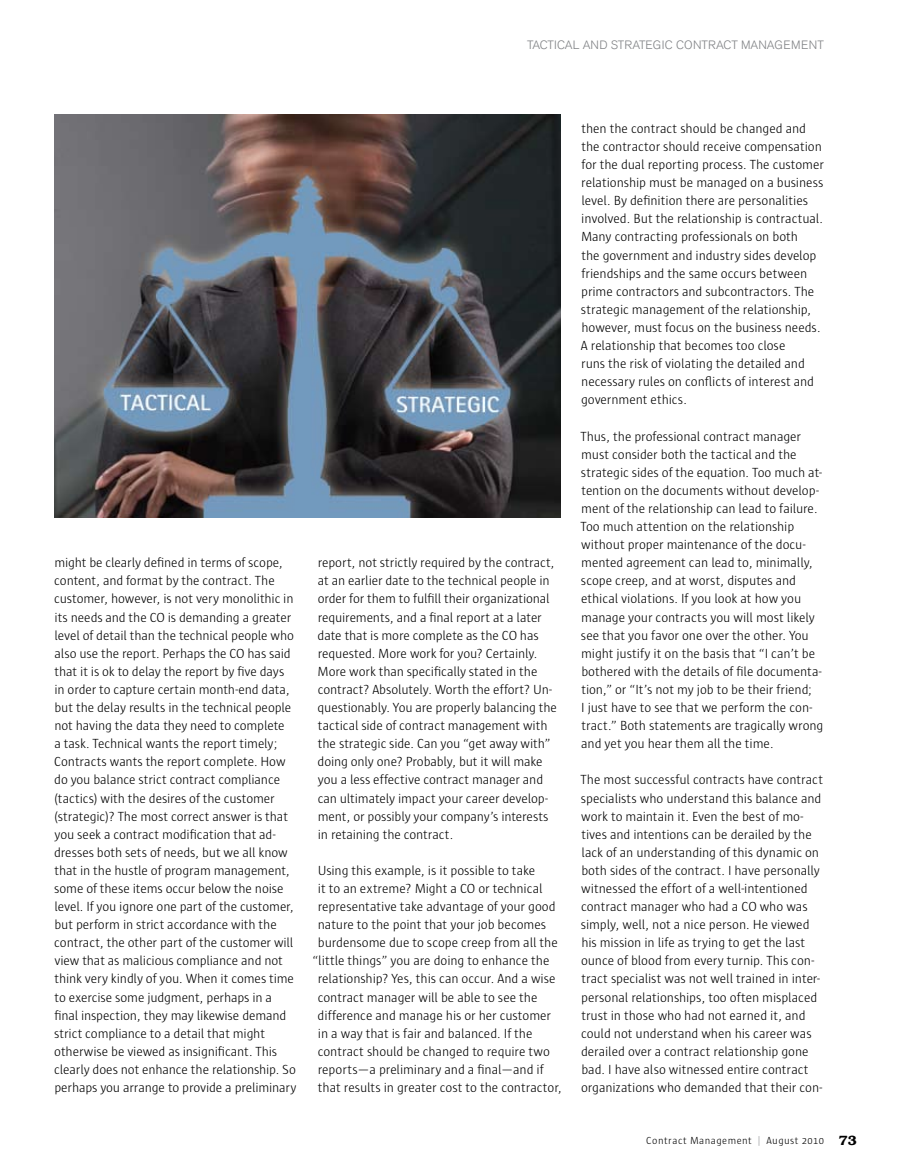
<style>
.page{position:relative;width:905px;height:1175px;background:#fff}
.page>*{position:absolute;margin:0;border:0;box-sizing:border-box;transform-origin:0 0}
.t1{font:300 13.5px/18.1px "Sun";letter-spacing:-.01em;color:#000}
.t2{font:300 12px "Akzidenz Grotesk BE";color:#808285}
.t3{font:300 10.5px "Sun";letter-spacing:.04em;color:#000}
.s1{color:#939598}
.s2{font-family:"Bookman";font-weight:600;font-size:13.5px}
</style>
<div class="page">
<img style="left:54px;top:115px;width:506px;height:403px">
<p class="t2" style="left:527px;top:39px;width:298px">TACTICAL AND STRATEGIC CONTRACT MANAGEMENT</p>
<p class="t1" style="left:54px;top:553px;width:244px">might be clearly defined in terms of scope, content, and format by the contract. The customer, however, is not very monolithic in its needs and the CO is demanding a greater level of detail than the technical people who also use the report. Perhaps the CO has said that it is ok to delay the report by five days in order to capture certain month-end data, but the delay results in the technical people not having the data they need to complete<br>a task. Technical wants the report timely; Contracts wants the report complete. How do you balance strict contract compliance (tactics) with the desires of the customer (strategic)? The most correct answer is that you seek a contract modification that ad&shy;dresses both sets of needs, but we all know that in the hustle of program management, some of these items occur below the noise level. If you ignore one part of the customer, but perform in strict accordance with the contract, the other part of the customer will view that as malicious compliance and not think very kindly of you. When it comes time to exercise some judgment, perhaps in a final inspection, they may likewise demand strict compliance to a detail that might otherwise be viewed as insignificant. This clearly does not enhance the relationship. So perhaps you arrange to provide a preliminary</p>
<p class="t1" style="left:317px;top:553px;width:241px">report, not strictly required by the contract, at an earlier date to the technical people in order for them to fulfill their organizational requirements, and a final report at a later date that is more complete as the CO has requested. More work for you? Certainly.<br>More work than specifically stated in the contract? Absolutely. Worth the effort? Un&shy;questionably. You are properly balancing the tactical side of contract management with the strategic side. Can you “get away with” doing only one? Probably, but it will make you a less effective contract manager and can ultimately impact your career develop&shy;ment, or possibly your company’s interests in retaining the contract.</p>
<p class="t1" style="left:318px;top:861px;width:219px">Using this example, is it possible to take</p>
<p class="t1" style="left:318px;top:879px;width:226px">it to an extreme? Might a CO or technical</p>
<p class="t1" style="left:318px;top:897px;width:239px">representative take advantage of your good</p>
<p class="t1" style="left:318px;top:915px;width:230px">nature to the point that your job becomes</p>
<p class="t1" style="left:318px;top:933px;width:241px">burdensome due to scope creep from all the</p>
<p class="t1" style="left:312px;top:951px;width:238px">“little things” you are doing to enhance the</p>
<p class="t1" style="left:318px;top:970px;width:239px">relationship? Yes, this can occur. And a wise</p>
<p class="t1" style="left:318px;top:988px;width:221px">contract manager will be able to see the</p>
<p class="t1" style="left:317px;top:1006px;width:235px">difference and manage his or her customer</p>
<p class="t1" style="left:318px;top:1024px;width:216px">in a way that is fair and balanced. If the</p>
<p class="t1" style="left:318px;top:1042px;width:234px">contract should be changed to require two</p>
<p class="t1" style="left:318px;top:1060px;width:227px">reports—a preliminary and a final—and if</p>
<p class="t1" style="left:318px;top:1078px;width:246px">that results in greater cost to the contractor,</p>
<p class="t1" style="left:581px;top:119px;width:245px">then the contract should be changed and the contractor should receive compensation for the dual reporting process. The customer relationship must be managed on a business level. By definition there are personalities involved. But the relationship is contractual.<br>Many contracting professionals on both<br>the government and industry sides develop friendships and the same occurs between prime contractors and subcontractors. The strategic management of the relationship, however, must focus on the business needs.<br>A relationship that becomes too close<br>runs the risk of violating the detailed and necessary rules on conflicts of interest and government ethics.</p>
<p class="t1" style="left:580px;top:427px;width:244px">Thus, the professional contract manager must consider both the tactical and the strategic sides of the equation. Too much at&shy;tention on the documents without develop&shy;ment of the relationship can lead to failure.<br>Too much attention on the relationship without proper maintenance of the docu&shy;mented agreement can lead to, minimally, scope creep, and at worst, disputes and ethical violations. If you look at how you manage your contracts you will most likely see that you favor one over the other. You might justify it on the basis that “I can’t be bothered with the details of file documenta&shy;tion,” or “It’s not my job to be their friend;<br>I just have to see that we perform the con&shy;tract.” Both statements are tragically wrong and yet you hear them all the time.</p>
<p class="t1" style="left:580px;top:771px;width:244px">The most successful contracts have contract specialists who understand this balance and work to maintain it. Even the best of mo&shy;tives and intentions can be derailed by the lack of an understanding of this dynamic on both sides of the contract. I have personally witnessed the effort of a well-intentioned contract manager who had a CO who was simply, well, not a nice person. He viewed his mission in life as trying to get the last ounce of blood from every turnip. This con&shy;tract specialist was not well trained in inter&shy;personal relationships, too often misplaced trust in those who had not earned it, and could not understand when his career was derailed over a contract relationship gone bad. I have also witnessed entire contract organizations who demanded that their con-</p>
<p class="t3" style="left:646px;top:1134px;width:212px">Contract Management <span class="s1">|</span> August 2010 <span class="s2">73</span></p>
</div>
